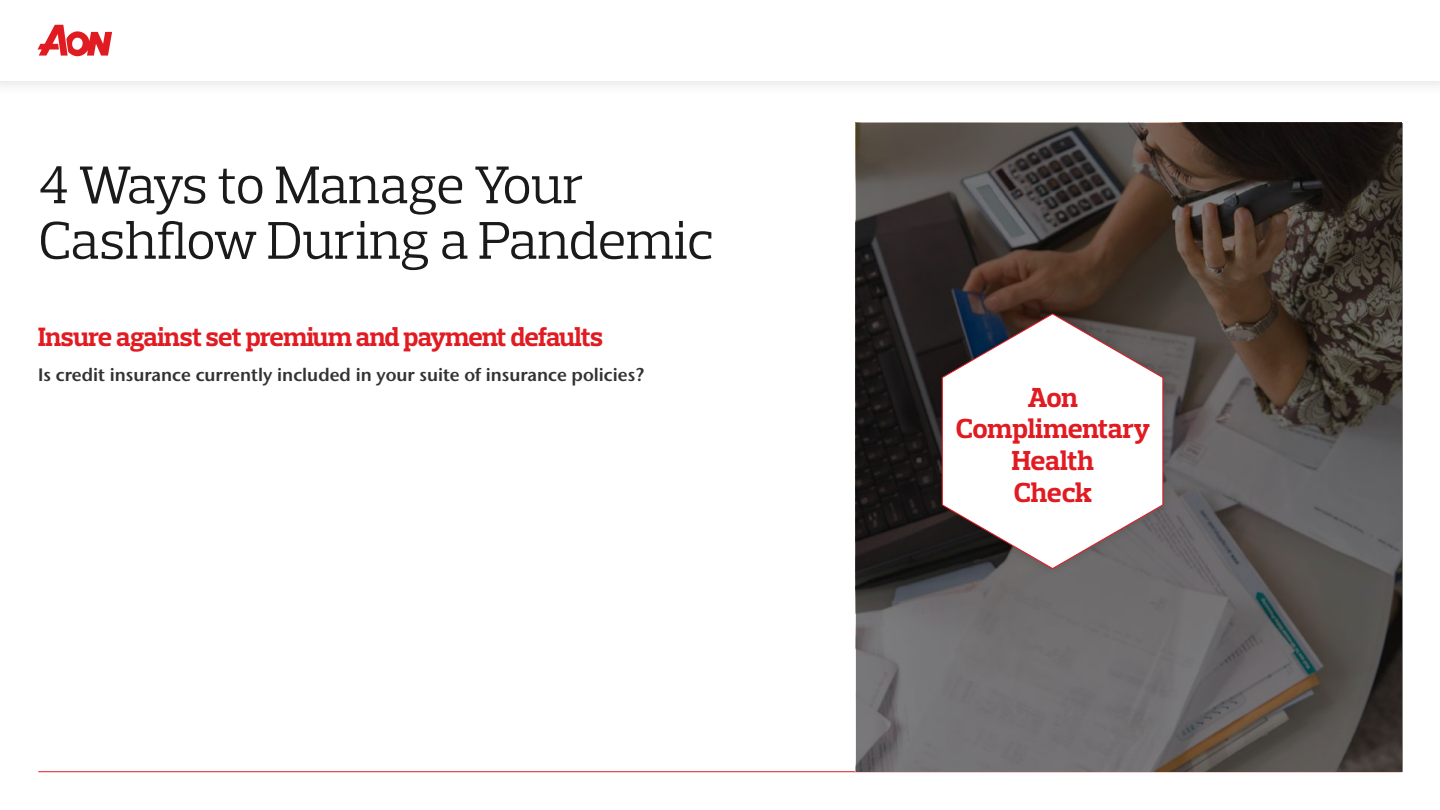
<style>
.page{position:relative;width:1440px;height:810px;background:#fff}
.page>*{position:absolute;margin:0;border:0;box-sizing:border-box;transform-origin:0 0}
.t1{font:54px/55.5px "Prelo Slab";letter-spacing:-.015em;color:#1a1a1a}
.t2{font:700 28.05px/31.9px "Prelo Slab";letter-spacing:-.01em;color:#e11b22;text-align:center}
.t3{font:700 27px "Prelo Slab";letter-spacing:-.02em;color:#e11b22}
.t4{font:600 18px "Stone Sans IIITC Pro";color:#333}
</style>
<div class="page">
<div style="left:0;top:0;width:1440px;height:97px;background:#f9f9f9"></div>
<div style="left:0;top:0;width:1440px;height:81px;background:#fff"></div>
<svg style="left:38px;top:25px;width:74px;height:31px"></svg>
<hr style="left:38px;top:771px;width:1364px;height:1px;background:#e11b22">
<svg style="left:856px;top:123px;width:547px;height:648px;background:#4f4a47"></svg>
<div style="left:932px;top:304px;width:241px;height:274px;background:#000;opacity:.15"></div>
<svg style="left:941px;top:313px;width:223px;height:257px"></svg>
<h1 class="t1" style="left:38px;top:157px;width:676px">4 Ways to Manage Your<br>Cashflow During a Pandemic</h1>
<h3 class="t3" style="left:38px;top:320px;width:566px">Insure against set premium and payment defaults</h3>
<p class="t4" style="left:38px;top:363px;width:608px">Is credit insurance currently included in your suite of insurance policies?</p>
<h2 class="t2" style="left:956px;top:381px;width:196px">Aon<br>Complimentary<br>Health<br>Check</h2>
</div>
